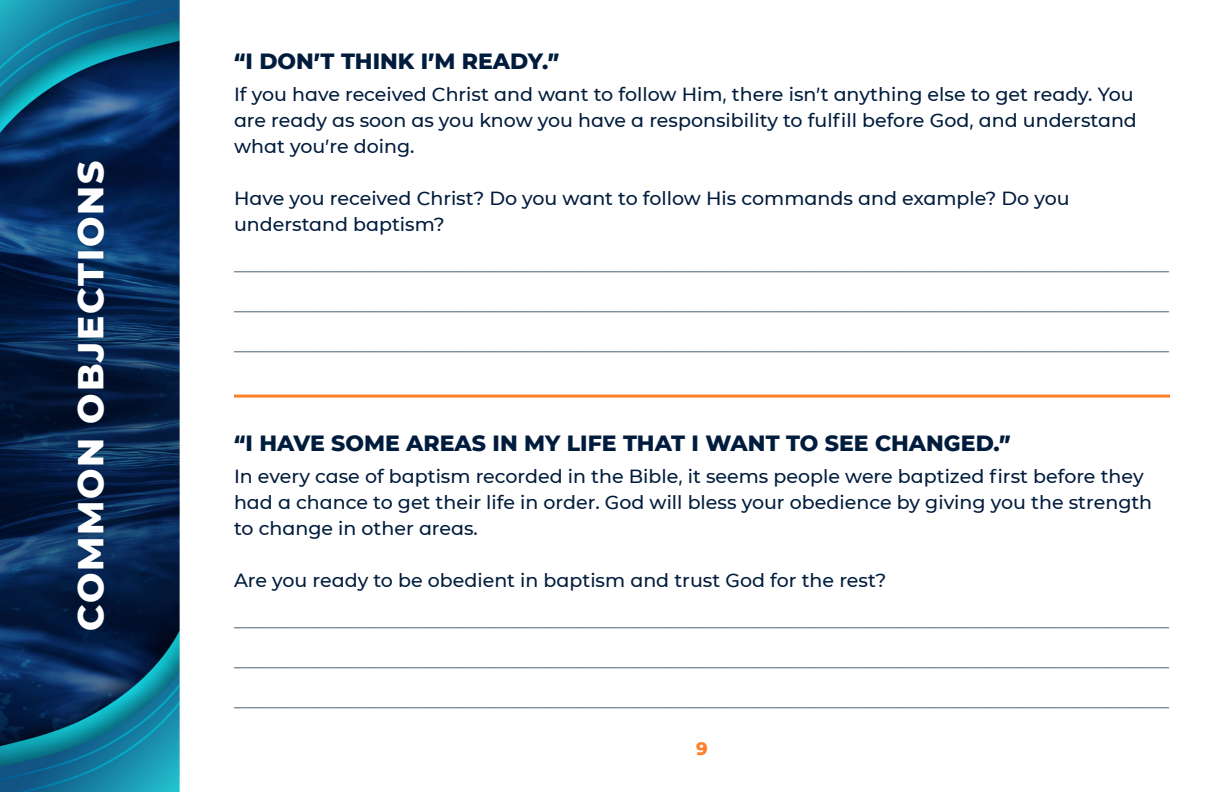
<style>
.page{position:relative;width:1224px;height:792px;background:#fff}
.page>*{position:absolute;margin:0;border:0;box-sizing:border-box;transform-origin:0 0}
.t1{font:800 36px "CMG Sans";letter-spacing:.05em;color:#fff}
.t2{font:500 22px/40px "CMG Sans";color:#808e9e;text-align:justify}
.t3{font:800 22px "CMG Sans";color:#001c3d}
.t4{font:500 19px/26px "CMG Sans";color:#001c3d}
.t5{font:800 18px "CMG Sans";color:#ff802b}
</style>
<div class="page">
<img style="left:0;top:0;width:1170px;height:792px">
<hr style="left:234px;top:395px;width:936px;height:3px;background:#ff802b">
<div style="left:73px;top:157px;width:36px;height:478px;background:#001c3d;opacity:.5"></div>
<h1 class="t1" style="left:64px;top:631px;width:472px;rotate:-90deg">COMMON OBJECTIONS</h1>
<p class="t3" style="left:234px;top:45px;width:327px">“I DON’T THINK I’M READY.”</p>
<p class="t4" style="left:234px;top:81px;width:904px">If you have received Christ and want to follow Him, there isn’t anything else to get ready. You are ready as soon as you know you have a responsibility to fulfill before God, and understand what you’re doing.</p>
<p class="t4" style="left:234px;top:185px;width:837px">Have you received Christ? Do you want to follow His commands and example? Do you understand baptism?</p>
<p class="t2" style="left:234px;top:243px;width:936px">_____________________________________________________________________________________ _____________________________________________________________________________________ _____________________________________________________________________________________</p>
<p class="t3" style="left:234px;top:427px;width:778px">“I HAVE SOME AREAS IN MY LIFE THAT I WANT TO SEE CHANGED.”</p>
<p class="t4" style="left:234px;top:463px;width:920px">In every case of baptism recorded in the Bible, it seems people were baptized first before they had a chance to get their life in order. God will bless your obedience by giving you the strength to change in other areas.</p>
<p class="t4" style="left:234px;top:567px;width:654px">Are you ready to be obedient in baptism and trust God for the rest?</p>
<p class="t2" style="left:234px;top:599px;width:936px">_____________________________________________________________________________________ _____________________________________________________________________________________ _____________________________________________________________________________________</p>
<p class="t5" style="left:696px;top:736px;width:13px">9</p>
</div>
